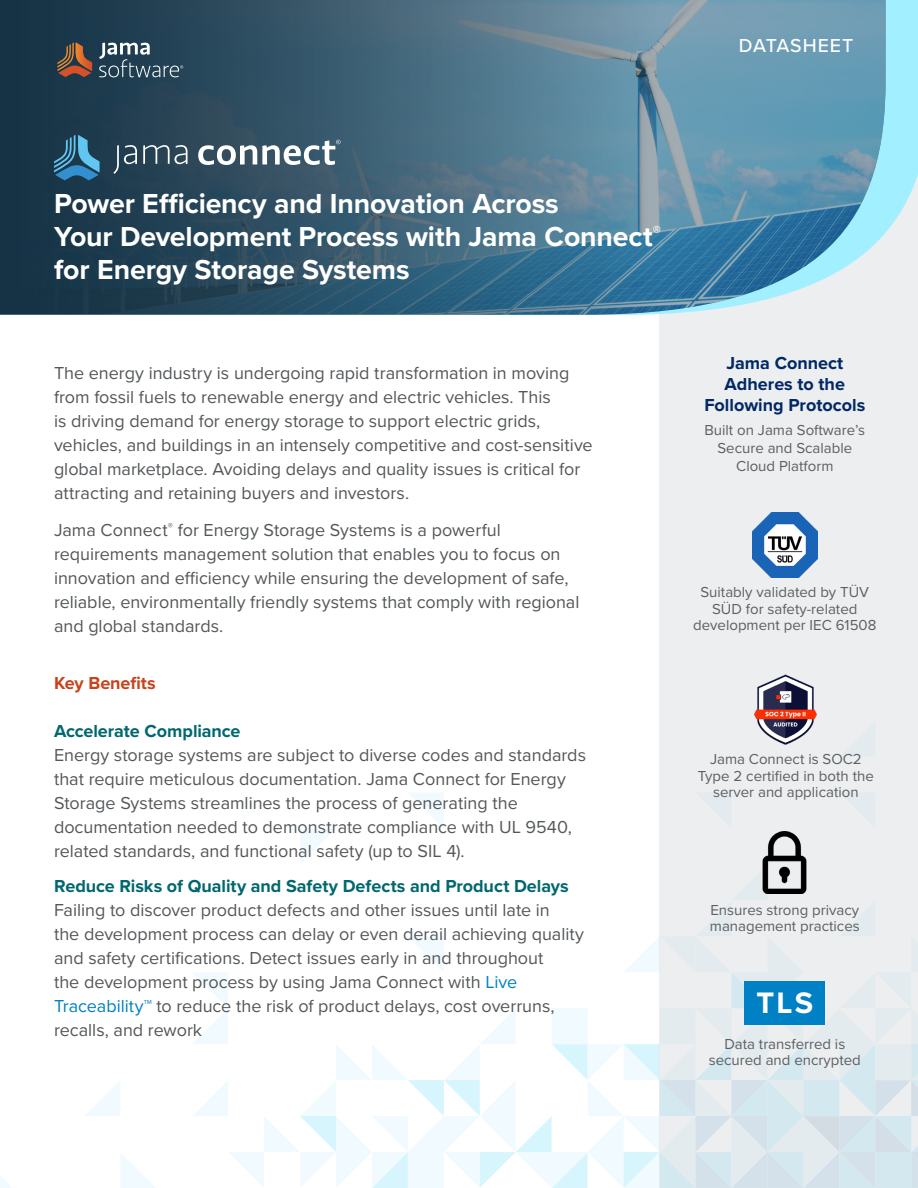
<style>
.page{position:relative;width:918px;height:1188px;background:#fff}
.page>*{position:absolute;margin:0;border:0;box-sizing:border-box;transform-origin:0 0}
.Bullets_Summary_Page{font:700 30.75px "Proxima Nova";color:#fff}
.t1{font:700 28.5px/33px "Proxima Nova";letter-spacing:-.005em;color:#fff}
.list_text{font:500 19.5px "Proxima Nova";letter-spacing:.045em;color:#fff}
.Bullets_Summary_Page-2{font:18px/24px "Proxima Nova";color:#54575a}
.Bullets_Summary_Page-3{font:700 18px/21px "Proxima Nova";color:#012863;text-align:center}
.Bullets_Summary_Page-4{font:700 18px "Proxima Nova";color:#c6431d}
.Bullets_Summary_Page-5{font:15px/16.5px "Proxima Nova";color:#5c6062;text-align:center}
.s1{font-weight:700;color:#00676e}
.s2{color:#0081c5}
</style>
<div class="page">
<svg style="left:0;top:793px;width:659px;height:395px"></svg>
<svg style="left:659px;top:315px;width:259px;height:873px;fill:#eceef0"></svg>
<svg style="left:886px;top:0;width:32px;height:315px;fill:#a2efff"></svg>
<img style="left:0;top:0;width:886px;height:315px">
<svg style="left:99px;top:43px;width:84px;height:34px"></svg>
<svg style="left:57px;top:43px;width:35px;height:34px"></svg>
<img style="left:76px;top:43px;width:16px;height:28px">
<svg style="left:113px;top:145px;width:24px;height:29px"></svg>
<svg style="left:143px;top:145px;width:45px;height:19px"></svg>
<svg style="left:54px;top:135px;width:46px;height:45px"></svg>
<svg style="left:198px;top:140px;width:143px;height:25px"></svg>
<img style="left:750px;top:673px;width:72px;height:72px">
<img style="left:754px;top:832px;width:62px;height:62px">
<div style="left:745px;top:981px;width:80px;height:43px;background:#0081c5"></div>
<img style="left:752px;top:513px;width:65px;height:65px">
<p class="list_text" style="left:739px;top:34px;width:116px">DATASHEET</p>
<h1 class="t1" style="left:54px;top:188px;width:609px">Power Efficiency and Innovation Across<br>Your Development Process with Jama Connect<sup>® </sup>for Energy Storage Systems</h1>
<p class="Bullets_Summary_Page-2" style="left:54px;top:361px;width:540px">The energy industry is undergoing rapid transformation in moving from fossil fuels to renewable energy and electric vehicles. This<br>is driving demand for energy storage to support electric grids, vehicles, and buildings in an intensely competitive and cost-sensitive global marketplace. Avoiding delays and quality issues is critical for attracting and retaining buyers and investors.</p>
<p class="Bullets_Summary_Page-2" style="left:54px;top:519px;width:527px">Jama Connect<sup>®</sup> for Energy Storage Systems is a powerful requirements management solution that enables you to focus on innovation and efficiency while ensuring the development of safe, reliable, environmentally friendly systems that comply with regional and global standards.</p>
<p class="Bullets_Summary_Page-4" style="left:54px;top:672px;width:103px">Key Benefits</p>
<p class="Bullets_Summary_Page-2" style="left:54px;top:720px;width:534px"><span class="s1">Accelerate Compliance<br></span>Energy storage systems are subject to diverse codes and standards that require meticulous documentation. Jama Connect for Energy Storage Systems streamlines the process of generating the documentation needed to demonstrate compliance with UL 9540, related standards, and functional safety (up to SIL 4).</p>
<p class="Bullets_Summary_Page-2" style="left:54px;top:874px;width:532px"><span class="s1">Reduce Risks of Quality and Safety Defects and Product Delays </span>Failing to discover product defects and other issues until late in<br>the development process can delay or even derail achieving quality and safety certifications. Detect issues early in and throughout<br>the development process by using Jama Connect with <span class="s2">Live Traceability™</span> to reduce the risk of product delays, cost overruns, recalls, and rework</p>
<p class="Bullets_Summary_Page-3" style="left:704px;top:353px;width:162px">Jama Connect<br>Adheres to the<br>Following Protocols</p>
<p class="Bullets_Summary_Page-5" style="left:705px;top:422px;width:162px;line-height:18px">Built on Jama Software’s<br>Secure and Scalable<br>Cloud Platform</p>
<p class="Bullets_Summary_Page-5" style="left:693px;top:584px;width:185px">Suitably validated by TÜV<br>SÜD for safety-related development per IEC 61508</p>
<p class="Bullets_Summary_Page-5" style="left:698px;top:751px;width:177px">Jama Connect is SOC2<br>Type 2 certified in both the server and application</p>
<p class="Bullets_Summary_Page-5" style="left:710px;top:902px;width:151px;text-align:left">Ensures strong privacy management practices</p>
<p class="Bullets_Summary_Page" style="left:757px;top:985px;width:58px">TLS</p>
<p class="Bullets_Summary_Page-5" style="left:709px;top:1036px;width:154px">Data transferred is secured and encrypted</p>
</div>
